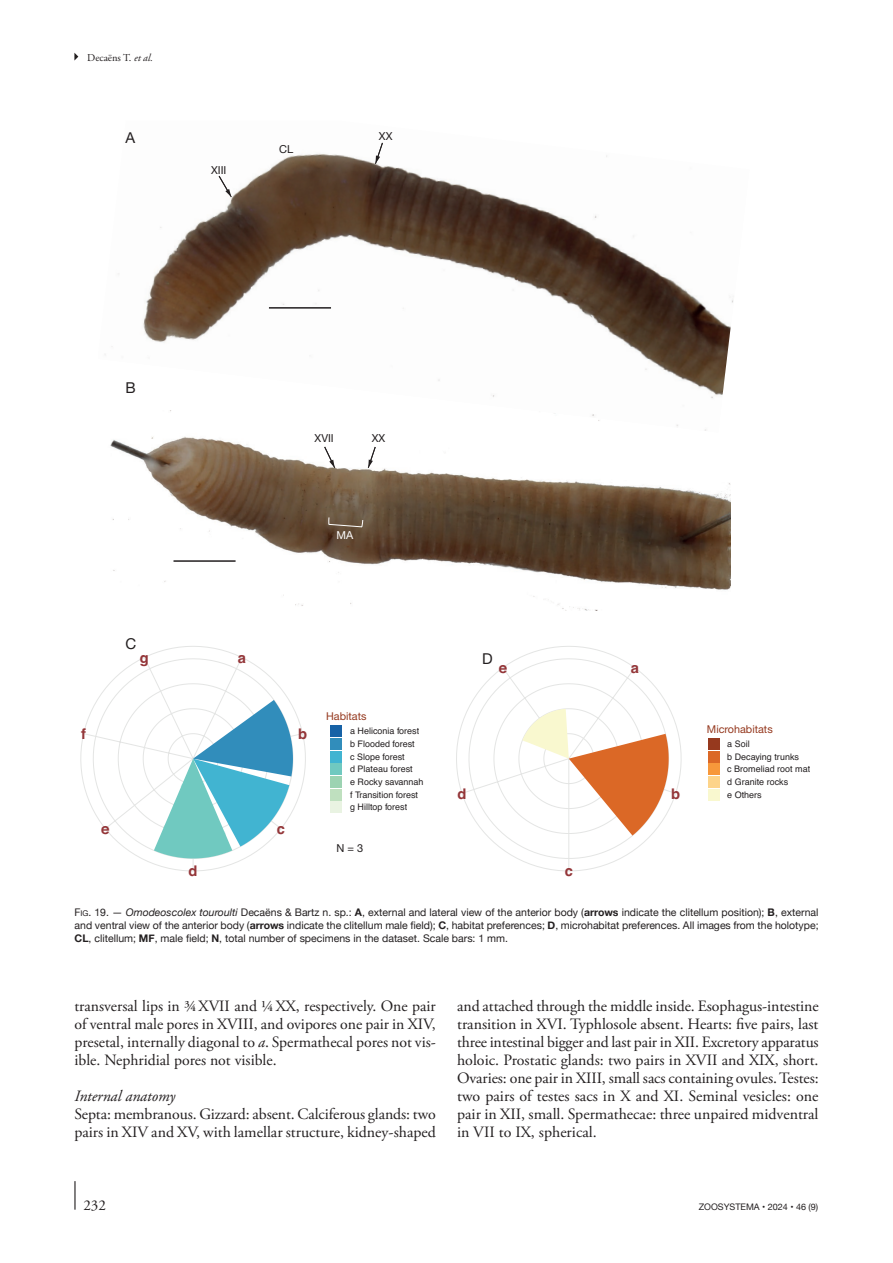
<style>
.page{position:relative;width:893px;height:1263px;background:#fff}
.page>*{position:absolute;margin:0;border:0;box-sizing:border-box;transform-origin:0 0}
.t1{font:15.75px/18px "Adobe Garamond Pro";color:#231f20;text-align:justify}
.t2{font:italic 15.75px "Adobe Garamond Pro";color:#231f20}
.t3{font:15px "Helvetica Neue";color:#231f20}
.t4{font:15px "Adobe Garamond Pro";color:#231f20}
.t5{font:700 14.7px "Helvetica";color:#943639}
.t6{font:10.95px "Helvetica Neue";color:#231f20}
.t7{font:10.95px "Helvetica Neue";color:#fff}
.t8{font:10.8px "Helvetica Neue";color:#95391f}
.t9{font:10.5px/12.8px "Helvetica Neue";color:#231f20;text-align:justify}
.t10{font:10.5px "Adobe Garamond Pro";color:#231f20}
.t11{font:9px/12.8px "Helvetica";color:#231f20}
.t12{font:9px "Helvetica Neue";color:#231f20}
.s1{font-style:italic}
.s2{font-style:inherit}
.s3{font-size:7.8px}
.s4{font-weight:700}
</style>
<div class="page">
<hr style="left:74px;top:1181px;width:2px;height:29px;background:#231f20">
<svg style="left:74px;top:53px;width:4px;height:8px"></svg>
<img style="left:110px;top:436px;width:620px;height:175px">
<img style="left:105px;top:153px;width:613px;height:206px">
<img style="left:170px;top:359px;width:548px;height:72px">
<img style="left:718px;top:300px;width:15px;height:95px">
<svg style="left:80px;top:646px;width:226px;height:226px"></svg>
<svg style="left:154px;top:700px;width:139px;height:158px"></svg>
<div style="left:331px;top:725px;width:11px;height:12px;background:#1762a6"></div>
<div style="left:331px;top:738px;width:11px;height:12px;background:#318dbb"></div>
<div style="left:331px;top:751px;width:11px;height:11px;background:#41b4d1"></div>
<div style="left:331px;top:763px;width:11px;height:12px;background:#70c9c0"></div>
<div style="left:331px;top:776px;width:11px;height:12px;background:#9cd3b2"></div>
<div style="left:331px;top:789px;width:11px;height:11px;background:#bfe0bf"></div>
<div style="left:331px;top:801px;width:11px;height:12px;background:#e9f3e2"></div>
<svg style="left:456px;top:646px;width:226px;height:226px"></svg>
<svg style="left:522px;top:709px;width:147px;height:126px"></svg>
<div style="left:708px;top:738px;width:11px;height:12px;background:#96391e"></div>
<div style="left:708px;top:751px;width:11px;height:11px;background:#db6826"></div>
<div style="left:708px;top:763px;width:11px;height:12px;background:#f7983b"></div>
<div style="left:708px;top:776px;width:11px;height:12px;background:#fdd48a"></div>
<div style="left:708px;top:789px;width:11px;height:11px;background:#f9f8cf"></div>
<hr style="left:269px;top:307px;width:62px;height:2px;background:#231f20">
<hr style="left:173px;top:560px;width:63px;height:2px;background:#231f20">
<svg style="left:328px;top:517px;width:36px;height:10px"></svg>
<svg style="left:375px;top:142px;width:8px;height:22px"></svg>
<svg style="left:368px;top:446px;width:8px;height:22px"></svg>
<svg style="left:218px;top:175px;width:13px;height:22px"></svg>
<svg style="left:324px;top:446px;width:11px;height:22px"></svg>
<p class="t10" style="left:87px;top:51px;width:67px">Decaëns T. <span class="s1">et al.</span></p>
<p class="t3" style="left:126px;top:127px;width:11px">A</p>
<p class="t6" style="left:211px;top:162px;width:17px">XIII</p>
<p class="t6" style="left:279px;top:141px;width:16px">CL</p>
<p class="t6" style="left:379px;top:129px;width:15px">XX</p>
<p class="t3" style="left:126px;top:376px;width:12px">B</p>
<p class="t5" style="left:81px;top:722px;width:6px">f</p>
<p class="t3" style="left:126px;top:632px;width:12px">C</p>
<p class="t5" style="left:140px;top:646px;width:10px">g</p>
<p class="t5" style="left:101px;top:817px;width:10px">e</p>
<p class="t5" style="left:189px;top:859px;width:10px">d</p>
<p class="t6" style="left:315px;top:430px;width:21px">XVII</p>
<p class="t6" style="left:372px;top:430px;width:15px">XX</p>
<p class="t7" style="left:336px;top:528px;width:18px">MA</p>
<p class="t5" style="left:238px;top:646px;width:10px">a</p>
<p class="t5" style="left:298px;top:722px;width:10px">b</p>
<p class="t5" style="left:277px;top:817px;width:10px">c</p>
<p class="t8" style="left:326px;top:708px;width:42px">Habitats</p>
<p class="t11" style="left:350px;top:725px;width:75px">a Heliconia forest b Flooded forest<br>c Slope forest<br>d Plateau forest<br>e Rocky savannah f Transition forest g Hilltop forest</p>
<p class="t6" style="left:336px;top:840px;width:28px">N = 3</p>
<p class="t3" style="left:482px;top:648px;width:12px">D</p>
<p class="t5" style="left:499px;top:656px;width:10px">e</p>
<p class="t5" style="left:457px;top:781px;width:10px">d</p>
<p class="t5" style="left:565px;top:859px;width:10px">c</p>
<p class="t5" style="left:631px;top:656px;width:10px">a</p>
<p class="t5" style="left:671px;top:781px;width:10px">b</p>
<p class="t8" style="left:707px;top:721px;width:67px">Microhabitats</p>
<p class="t11" style="left:727px;top:738px;width:85px">a Soil<br>b Decaying trunks<br>c Bromeliad root mat d Granite rocks<br>e Others</p>
<p class="t9" style="left:75px;top:906px;width:745px"><span class="s2">F</span><span class="s3">ig</span><span class="s2">. 19</span>. — <span class="s1">Omodeoscolex touroulti</span> Decaëns &amp; Bartz n. sp.: <span class="s4">A</span>, external and lateral view of the anterior body (<span class="s4">arrows</span> indicate the clitellum position); <span class="s4">B</span>, external and ventral view of the anterior body (<span class="s4">arrows</span> indicate the clitellum male field); <span class="s4">C</span>, habitat preferences; <span class="s4">D</span>, microhabitat preferences. All images from the holotype; <span class="s4">CL</span>, clitellum; <span class="s4">MF</span>, male field; <span class="s4">N</span>, total number of specimens in the dataset. Scale bars: 1 mm.</p>
<p class="t1" style="left:74px;top:998px;width:363px">transversal lips in 3/4XVII and 1/4XX, respectively. One pair of ventral male pores in XVIII, and ovipores one pair in XIV, presetal, internally diagonal to <span class="s1">a</span>. Spermathecal pores not vis&shy;ible. Nephridial pores not visible.</p>
<p class="t2" style="left:74px;top:1086px;width:102px">Internal anatomy</p>
<p class="t1" style="left:74px;top:1105px;width:363px">Septa: membranous. Gizzard: absent. Calciferous glands: two pairs in XIV and XV, with lamellar structure, kidney-shaped</p>
<p class="t1" style="left:457px;top:998px;width:363px">and attached through the middle inside. Esophagus-intestine transition in XVI. Typhlosole absent. Hearts: five pairs, last three intestinal bigger and last pair in XII. Excretory apparatus holoic. Prostatic glands: two pairs in XVII and XIX, short.<br>Ovaries: one pair in XIII, small sacs containing ovules. Testes: two pairs of testes sacs in X and XI. Seminal vesicles: one pair in XII, small. Spermathecae: three unpaired midventral in VII to IX, spherical.</p>
<p class="t4" style="left:83px;top:1196px;width:24px">232</p>
<p class="t12" style="left:699px;top:1200px;width:121px">ZOOSYSTEMA • 2024 • 46 (9)</p>
</div>
